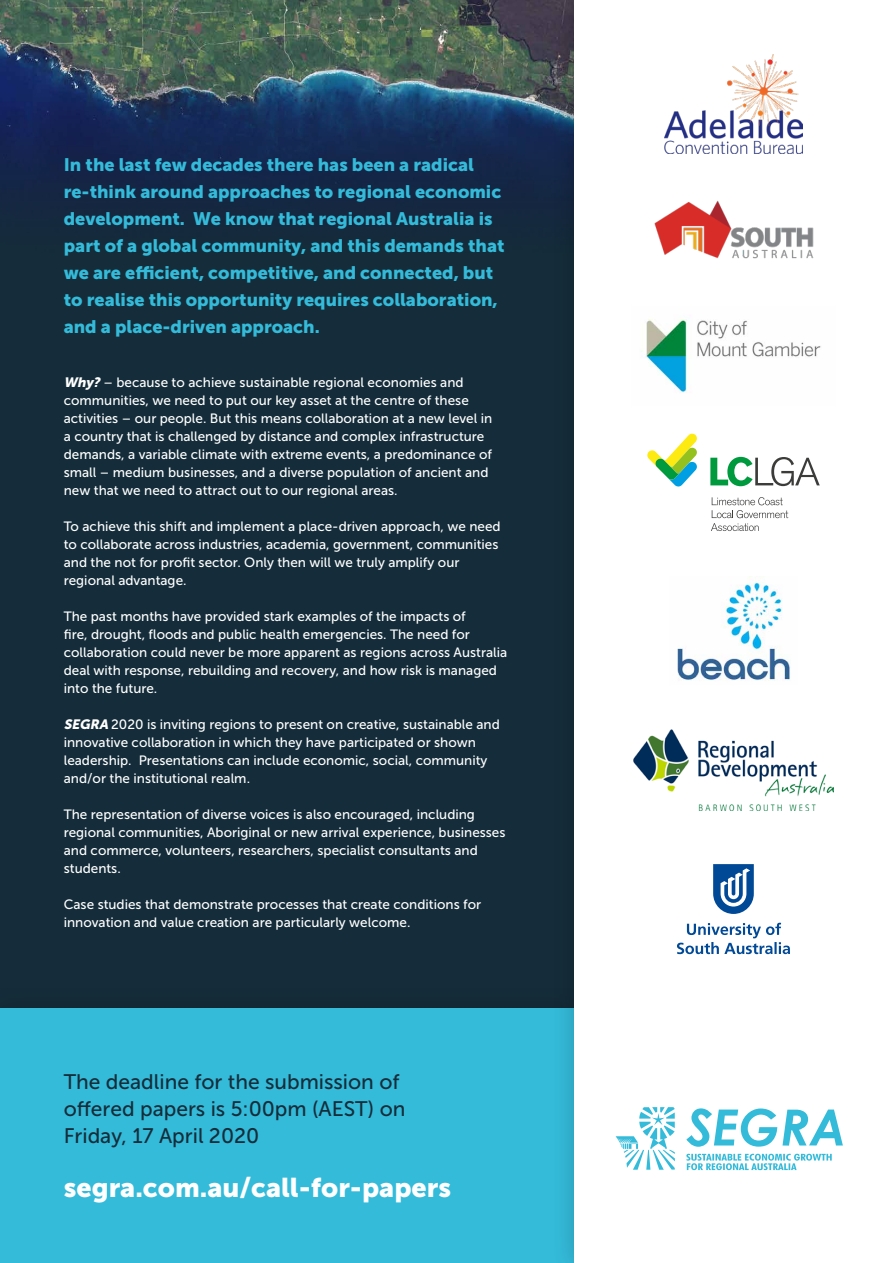
<style>
.page{position:relative;width:893px;height:1263px;background:#fff}
.page>*{position:absolute;margin:0;border:0;box-sizing:border-box;transform-origin:0 0}
.t1{font:27px "Museo Sans 900";color:#fff}
.t2{font:21px/27px "Museo Sans 500";color:#152d3a}
.t3{font:18px/27px "Museo Sans 900";color:#34bbda}
.t4{font:13.5px/18px "Museo Sans 500";color:#fff}
.s1{font-family:"Museo Sans 900";font-style:italic}
</style>
<div class="page">
<div style="left:0;top:0;width:893px;height:1008px;background:#152d3a"></div>
<img style="left:0;top:0;width:550px;height:203px">
<div style="left:0;top:1008px;width:574px;height:255px;background:#34bbda"></div>
<div style="left:550px;top:0;width:343px;height:1263px;background:#000;opacity:.2"></div>
<div style="left:574px;top:0;width:319px;height:1263px;background:#fff"></div>
<img style="left:664px;top:54px;width:139px;height:99px">
<img style="left:654px;top:200px;width:160px;height:59px">
<img style="left:640px;top:319px;width:181px;height:74px">
<svg style="left:647px;top:433px;width:50px;height:54px"></svg>
<svg style="left:710px;top:457px;width:110px;height:29px"></svg>
<svg style="left:711px;top:497px;width:77px;height:34px"></svg>
<img style="left:633px;top:729px;width:200px;height:81px">
<svg style="left:677px;top:923px;width:113px;height:31px"></svg>
<svg style="left:713px;top:864px;width:41px;height:50px"></svg>
<img style="left:677px;top:576px;width:114px;height:105px">
<svg style="left:686px;top:1108px;width:157px;height:39px"></svg>
<svg style="left:686px;top:1154px;width:146px;height:16px"></svg>
<svg style="left:616px;top:1107px;width:59px;height:63px"></svg>
<p class="t3" style="left:64px;top:151px;width:442px">In the last few decades there has been a radical re-think around approaches to regional economic development. We know that regional Australia is part of a global community, and this demands that we are efficient, competitive, and connected, but to realise this opportunity requires collaboration, and a place-driven approach.</p>
<p class="t4" style="left:64px;top:373px;width:430px"><span class="s1">Why?</span> – because to achieve sustainable regional economies and communities, we need to put our key asset at the centre of these activities – our people. But this means collaboration at a new level in a country that is challenged by distance and complex infrastructure demands, a variable climate with extreme events, a predominance of small – medium businesses, and a diverse population of ancient and new that we need to attract out to our regional areas.</p>
<p class="t4" style="left:64px;top:517px;width:438px">To achieve this shift and implement a place-driven approach, we need to collaborate across industries, academia, government, communities and the not for profit sector. Only then will we truly amplify our regional advantage.</p>
<p class="t4" style="left:64px;top:607px;width:445px">The past months have provided stark examples of the impacts of<br>fire, drought, floods and public health emergencies. The need for collaboration could never be more apparent as regions across Australia deal with response, rebuilding and recovery, and how risk is managed into the future.</p>
<p class="t4" style="left:64px;top:715px;width:438px"><span class="s1">SEGRA</span> 2020 is inviting regions to present on creative, sustainable and innovative collaboration in which they have participated or shown leadership. Presentations can include economic, social, community and/or the institutional realm.</p>
<p class="t4" style="left:64px;top:805px;width:443px">The representation of diverse voices is also encouraged, including regional communities, Aboriginal or new arrival experience, businesses and commerce, volunteers, researchers, specialist consultants and students.</p>
<p class="t4" style="left:64px;top:895px;width:419px">Case studies that demonstrate processes that create conditions for innovation and value creation are particularly welcome.</p>
<h2 class="t2" style="left:64px;top:1068px;width:343px">The deadline for the submission of offered papers is 5:00pm (AEST) on<br>Friday, 17 April 2020</h2>
<h1 class="t1" style="left:64px;top:1172px;width:389px">segra.com.au/call-for-papers</h1>
</div>
